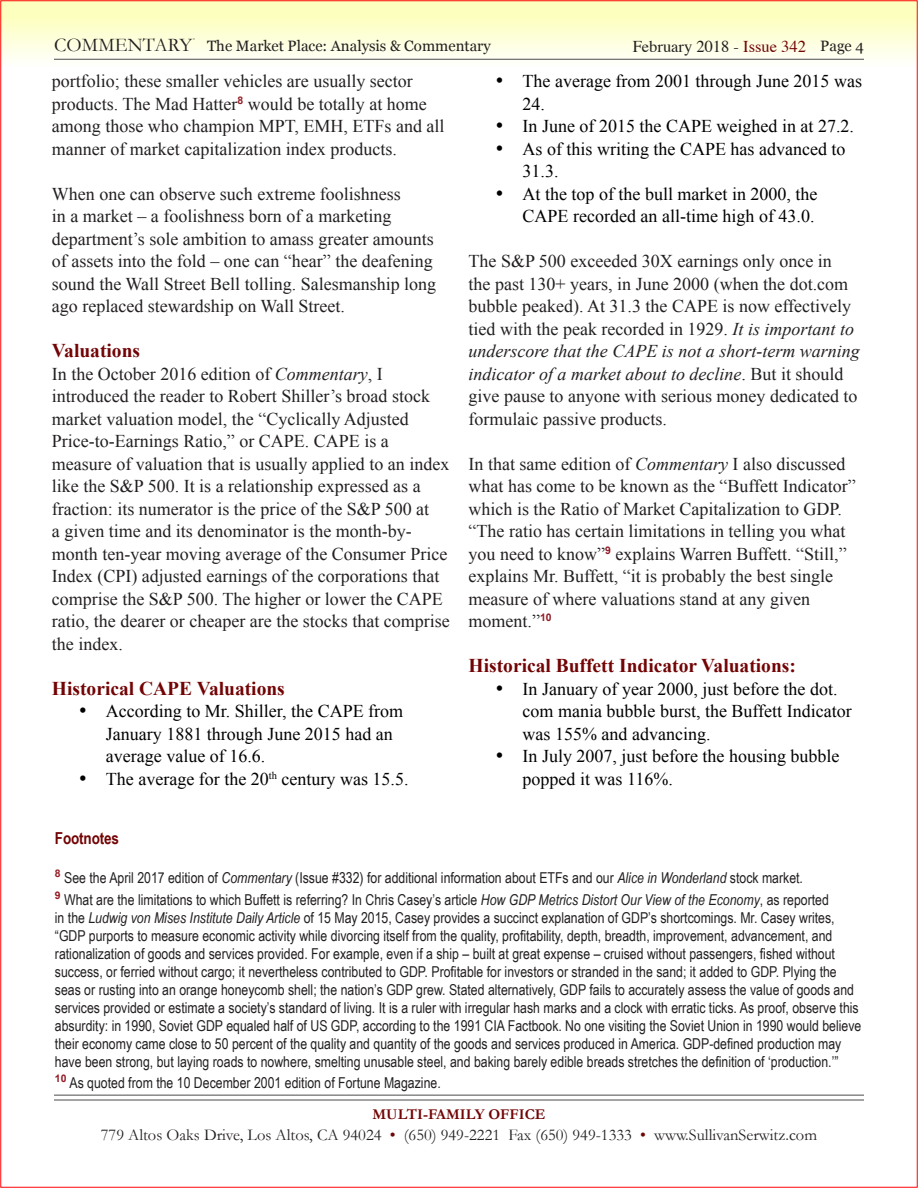
<style>
.page{position:relative;width:918px;height:1188px;background:#fff}
.page>*{position:absolute;margin:0;border:0;box-sizing:border-box;transform-origin:0 0}
.t1{font:700 19.5px "Times New Roman";color:#720405}
.t2{font:18px/22.5px "Times New Roman";color:#231f20}
.t3{font:18px/22.5px "Times New Roman";color:#000}
.t4{font:16.5px "Garamond";color:#231f20}
.t5{font:16.5px "Times";color:#231f20}
.t6{font:700 16.5px "Arial Narrow";letter-spacing:-.01em;color:#720405}
.t7{font:15px/18px "Arial Narrow";color:#231f20}
.t8{font:15px "Georgia";color:#231f20}
.t9{font:700 15px "Garamond";color:#720405}
.t10{font:italic 5.55px "Adobe Garamond Pro";color:#231f20}
.s1{font-style:italic}
.s2{font-family:"Garamond";font-size:19.5px}
.s3{color:#720405}
.s4{font-family:"Georgia";font-size:15px}
</style>
<div class="page">
<svg style="left:2px;top:2px;width:914px;height:58px;background:#fcfed1"></svg>
<hr style="left:54px;top:1095px;width:810px;height:1px;background:#4b4c4d">
<hr style="left:54px;top:1100px;width:810px;height:1px;background:#4b4c4d">
<hr style="left:54px;top:59px;width:810px;height:1px;background:#4b4c4d">
<p class="t10" style="left:192px;top:37px;width:3px">®</p>
<p class="t2" style="left:52px;top:70px;width:394px">portfolio; these smaller vehicles are usually sector products. The Mad Hatter<sup>8</sup> would be totally at home among those who champion MPT, EMH, ETFs and all manner of market capitalization index products.</p>
<p class="t2" style="left:52px;top:182px;width:386px">When one can observe such extreme foolishness<br>in a market – a foolishness born of a marketing department’s sole ambition to amass greater amounts of assets into the fold – one can “hear” the deafening sound the Wall Street Bell tolling. Salesmanship long ago replaced stewardship on Wall Street.</p>
<p class="t1" style="left:52px;top:340px;width:90px">Valuations</p>
<p class="t2" style="left:52px;top:362px;width:399px">In the October 2016 edition of <span class="s1">Commentary</span>, I introduced the reader to Robert Shiller’s broad stock market valuation model, the “Cyclically Adjusted Price-to-Earnings Ratio,” or CAPE. CAPE is a measure of valuation that is usually applied to an index like the S&amp;P 500. It is a relationship expressed as a fraction: its numerator is the price of the S&amp;P 500 at<br>a given time and its denominator is the month-by&shy;month ten-year moving average of the Consumer Price Index (CPI) adjusted earnings of the corporations that comprise the S&amp;P 500. The higher or lower the CAPE ratio, the dearer or cheaper are the stocks that comprise the index.</p>
<p class="t1" style="left:52px;top:677px;width:234px">Historical CAPE Valuations</p>
<p class="t3" style="left:106px;top:700px;width:299px;text-indent:-27px">• According to Mr. Shiller, the CAPE from<br>January 1881 through June 2015 had an average value of 16.6.</p>
<p class="t3" style="left:79px;top:767px;width:331px">• The average for the 20<sup>th</sup> century was 15.5.</p>
<p class="t8" style="left:54px;top:37px;width:438px"><span class="s2">COMMENTARY</span> The Market Place: Analysis &amp; Commentary</p>
<p class="t5" style="left:633px;top:40px;width:233px">February 2018 - <span class="s3">Issue 342</span> <span class="s4">Page 4</span></p>
<p class="t3" style="left:523px;top:70px;width:341px;text-indent:-27px">• The average from 2001 through June 2015 was<br>24.</p>
<p class="t3" style="left:496px;top:115px;width:360px">• In June of 2015 the CAPE weighed in at 27.2.</p>
<p class="t3" style="left:523px;top:137px;width:324px;text-indent:-27px">• As of this writing the CAPE has advanced to<br>31.3.</p>
<p class="t3" style="left:496px;top:182px;width:323px;text-align:right">• At the top of the bull market in 2000, the<br>CAPE recorded an all-time high of 43.0.</p>
<p class="t2" style="left:469px;top:250px;width:393px">The S&amp;P 500 exceeded 30X earnings only once in<br>the past 130+ years, in June 2000 (when the dot.com bubble peaked). At 31.3 the CAPE is now effectively tied with the peak recorded in 1929. <span class="s1">It is important to underscore that the CAPE is not a short-term warning indicator of a market about to decline</span>. But it should give pause to anyone with serious money dedicated to formulaic passive products.</p>
<p class="t2" style="left:469px;top:452px;width:389px">In that same edition of <span class="s1">Commentary</span> I also discussed what has come to be known as the “Buffett Indicator” which is the Ratio of Market Capitalization to GDP. “The ratio has certain limitations in telling you what you need to know”<sup>9</sup> explains Warren Buffett. “Still,” explains Mr. Buffett, “it is probably the best single measure of where valuations stand at any given moment.”<sup>10</sup></p>
<p class="t1" style="left:469px;top:655px;width:329px">Historical Buffett Indicator Valuations:</p>
<p class="t3" style="left:523px;top:677px;width:331px;text-indent:-27px">• In January of year 2000, just before the dot. com mania bubble burst, the Buffett Indicator was 155% and advancing.</p>
<p class="t3" style="left:523px;top:745px;width:318px;text-indent:-27px">• In July 2007, just before the housing bubble popped it was 116%.</p>
<p class="t6" style="left:55px;top:828px;width:66px">Footnotes</p>
<p class="t7" style="left:55px;top:867px;width:775px;line-height:21.6px"><sup>8</sup> See the April 2017 edition of <span class="s1">Commentary</span> (Issue #332) for additional information about ETFs and our <span class="s1">Alice in Wonderland</span> stock market.<br><sup>9</sup> What are the limitations to which Buffett is referring? In Chris Casey’s article <span class="s1">How GDP Metrics Distort Our View of the Economy</span>, as reported</p>
<p class="t7" style="left:55px;top:908px;width:808px">in the <span class="s1">Ludwig von Mises Institute Daily Article</span> of 15 May 2015, Casey provides a succinct explanation of GDP’s shortcomings. Mr. Casey writes, “GDP purports to measure economic activity while divorcing itself from the quality, profitability, depth, breadth, improvement, advancement, and rationalization of goods and services provided. For example, even if a ship – built at great expense – cruised without passengers, fished without success, or ferried without cargo; it nevertheless contributed to GDP. Profitable for investors or stranded in the sand; it added to GDP. Plying the seas or rusting into an orange honeycomb shell; the nation’s GDP grew. Stated alternatively, GDP fails to accurately assess the value of goods and services provided or estimate a society’s standard of living. It is a ruler with irregular hash marks and a clock with erratic ticks. As proof, observe this absurdity: in 1990, Soviet GDP equaled half of US GDP, according to the 1991 CIA Factbook. No one visiting the Soviet Union in 1990 would believe their economy came close to 50 percent of the quality and quantity of the goods and services produced in America. GDP-defined production may have been strong, but laying roads to nowhere, smelting unusable steel, and baking barely edible breads stretches the definition of ‘production.’”</p>
<p class="t7" style="left:55px;top:1074px;width:387px"><sup>10</sup> As quoted from the 10 December 2001 edition of Fortune Magazine.</p>
<p class="t9" style="left:373px;top:1106px;width:174px">MULTI-FAMILY OFFICE</p>
<p class="t4" style="left:101px;top:1126px;width:718px">779 Altos Oaks Drive, Los Altos, CA 94024 <span class="s3">•</span> (650) 949-2221 Fax (650) 949-1333 <span class="s3">•</span> www.SullivanSerwitz.com</p>
</div>
